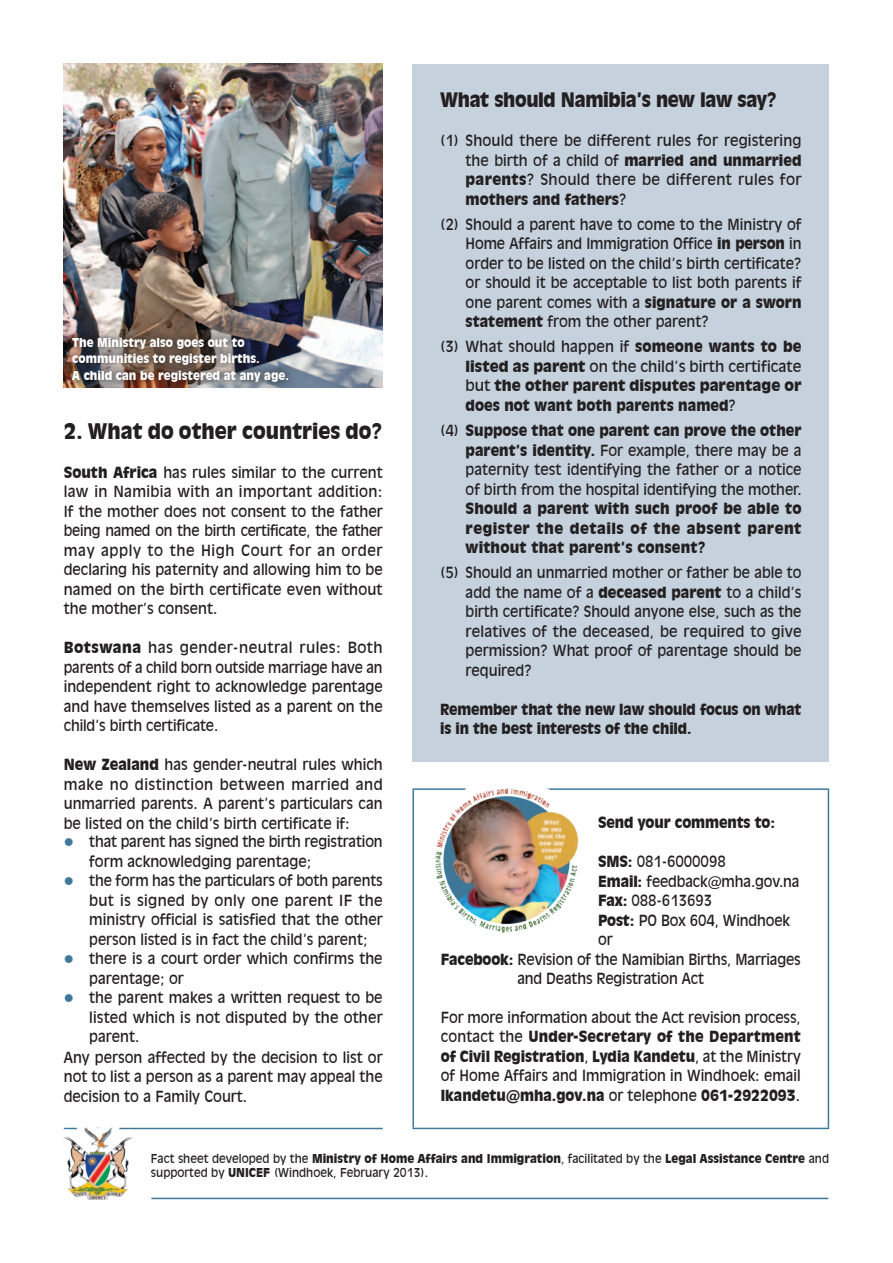
<style>
.page{position:relative;width:893px;height:1263px;background:#fff}
.page>*{position:absolute;margin:0;border:0;box-sizing:border-box;transform-origin:0 0}
.t1{font:900 21px "Incised 901 BT";color:#231f20;scale:.95 1}
.t2{font:900 19.5px "Incised 901 BT";letter-spacing:-.02em;color:#231f20;scale:.94 1}
.t3{font:15px/19.5px "Incised 901 BT";color:#231f20;text-align:justify;scale:.95 1}
.t4{font:15px/19.5px "Incised 901 BT";color:#231f20;text-align:justify;scale:.94 1}
.t5{font:900 15px/19.5px "Incised 901 BT";color:#231f20;text-align:justify;scale:.96 1}
.t6{font:15px/19.5px "Incised 901 BT";color:#231f20;text-align:justify}
.t7{font:900 15px/19.5px "Incised 901 BT";color:#231f20;scale:.93 1}
.t8{font:15px "Incised 901 BT";color:#231f20;scale:.96 1}
.t9{font:15px "Incised 901 BT";letter-spacing:.02em;color:#231f20}
.t10{font:900 15px "Incised 901 BT";color:#231f20;scale:.94 1}
.t11{font:12px/14.4px "Incised 901 BT";color:#231f20;scale:.95 1}
.t12{font:900 12px/16.5px "Incised 901 BT";color:#fff;scale:.95 1}
.s1{font-weight:900}
.s2{font-weight:400}
</style>
<div class="page">
<div style="left:412px;top:64px;width:417px;height:698px;background:#c5d1dd"></div>
<hr style="left:412px;top:788px;width:417px;height:2px;background:#3f7898">
<hr style="left:412px;top:790px;width:2px;height:338px;background:#3f7898">
<hr style="left:828px;top:790px;width:1px;height:338px;background:#3f7898">
<hr style="left:412px;top:1128px;width:417px;height:1px;background:#3f7898">
<div style="left:425px;top:778px;width:163px;height:165px;background:#fff"></div>
<img style="left:436px;top:788px;width:143px;height:144px">
<img style="left:64px;top:64px;width:319px;height:324px">
<img style="left:64px;top:328px;width:233px;height:60px">
<hr style="left:64px;top:1128px;width:319px;height:1px;background:#3f7898">
<div style="left:56px;top:1119px;width:83px;height:87px;background:#fff"></div>
<img style="left:64px;top:1127px;width:68px;height:72px">
<hr style="left:151px;top:1198px;width:677px;height:1px;background:#3f7898">
<p class="t12" style="left:72px;top:334px;width:230px">The Ministry also goes out to communities to register births.<br>A child can be registered at any age.</p>
<h1 class="t1" style="left:64px;top:418px;width:337px">2. What do other countries do?</h1>
<p class="t3" style="left:64px;top:462px;width:337px"><span class="s1">South Africa</span> has rules similar to the current law in Namibia with an important addition:<br>If the mother does not consent to the father being named on the birth certificate, the father may apply to the High Court for an order declaring his paternity and allowing him to be named on the birth certificate even without the mother’s consent.</p>
<p class="t6" style="left:64px;top:638px;width:320px"><span class="s1">Botswana</span> has gender-neutral rules: Both parents of a child born outside marriage have an independent right to acknowledge parentage and have themselves listed as a parent on the child’s birth certificate.</p>
<p class="t3" style="left:64px;top:755px;width:337px"><span class="s1">New Zealand</span> has gender-neutral rules which make no distinction between married and unmarried parents. A parent’s particulars can be listed on the child’s birth certificate if:</p>
<p class="t4" style="left:89px;top:832px;width:314px">that parent has signed the birth registration</p>
<p class="t3" style="left:89px;top:852px;width:235px">form acknowledging parentage;</p>
<p class="t4" style="left:89px;top:871px;width:314px">the form has the particulars of both parents</p>
<p class="t9" style="left:89px;top:891px;width:295px">but is signed by only one parent IF the</p>
<p class="t3" style="left:89px;top:910px;width:310px">ministry official is satisfied that the other</p>
<p class="t4" style="left:89px;top:930px;width:298px">person listed is in fact the child’s parent;</p>
<p class="t3" style="left:89px;top:949px;width:310px">there is a court order which confirms the</p>
<p class="t3" style="left:89px;top:969px;width:101px">parentage; or</p>
<p class="t3" style="left:89px;top:988px;width:310px">the parent makes a written request to be</p>
<p class="t8" style="left:89px;top:1008px;width:307px">listed which is not disputed by the other</p>
<p class="t3" style="left:89px;top:1027px;width:54px">parent.</p>
<p class="t3" style="left:64px;top:1047px;width:337px">Any person affected by the decision to list or</p>
<p class="t3" style="left:64px;top:1067px;width:337px">not to list a person as a parent may appeal the</p>
<p class="t3" style="left:64px;top:1086px;width:195px">decision to a Family Court.</p>
<h2 class="t2" style="left:440px;top:88px;width:360px">What should Namibia’s new law say?</h2>
<p class="t3" style="left:466px;top:131px;width:355px;text-indent:-26px">(1) Should there be different rules for registering the birth of a child of <span class="s1">married and unmarried parents</span>? Should there be different rules for <span class="s1">mothers and fathers</span>?</p>
<p class="t3" style="left:466px;top:215px;width:355px;text-indent:-26px">(2) Should a parent have to come to the Ministry of Home Affairs and Immigration Office <span class="s1">in person</span> in order to be listed on the child’s birth certificate? or should it be acceptable to list both parents if one parent comes with a <span class="s1">signature or a sworn statement</span> from the other parent?</p>
<p class="t5" style="left:466px;top:337px;width:351px;text-indent:-26px"><span class="s2">(3) What should happen if</span> someone wants to be listed as parent <span class="s2">on the child’s birth certificate but</span> the other parent disputes parentage or does not want both parents named<span class="s2">?</span></p>
<p class="t3" style="left:466px;top:421px;width:355px;text-indent:-26px">(4) <span class="s1">Suppose that one parent can prove the other parent’s identity.</span> For example, there may be a paternity test identifying the father or a notice of birth from the hospital identifying the mother.</p>
<p class="t5" style="left:466px;top:499px;width:351px">Should a parent with such proof be able to register the details of the absent parent without that parent’s consent?</p>
<p class="t3" style="left:466px;top:563px;width:355px;text-indent:-26px">(5) Should an unmarried mother or father be able to add the name of a <span class="s1">deceased parent</span> to a child’s birth certificate? Should anyone else, such as the relatives of the deceased, be required to give permission? What proof of parentage should be required?</p>
<p class="t7" style="left:440px;top:699px;width:390px">Remember that the new law should focus on what is in the best interests of the child.</p>
<p class="t10" style="left:598px;top:814px;width:190px">Send your comments to:</p>
<p class="t4" style="left:598px;top:852px;width:137px"><span class="s1">SMS:</span> 081-6000098</p>
<p class="t4" style="left:598px;top:871px;width:216px"><span class="s1">Email:</span> feedback@mha.gov.na</p>
<p class="t4" style="left:598px;top:891px;width:123px"><span class="s1">Fax:</span> 088-613693</p>
<p class="t4" style="left:598px;top:910px;width:206px"><span class="s1">Post:</span> PO Box 604, Windhoek</p>
<p class="t4" style="left:598px;top:930px;width:17px">or</p>
<p class="t4" style="left:441px;top:949px;width:384px"><span class="s1">Facebook:</span> Revision of the Namibian Births, Marriages</p>
<p class="t4" style="left:517px;top:969px;width:200px">and Deaths Registration Act</p>
<p class="t4" style="left:441px;top:1007px;width:384px">For more information about the Act revision process, contact the <span class="s1">Under-Secretary of the Department of Civil Registration</span>, <span class="s1">Lydia Kandetu</span>, at the Ministry of Home Affairs and Immigration in Windhoek: email <span class="s1">lkandetu@mha.gov.na</span> or telephone <span class="s1">061-2922093</span>.</p>
<p class="t11" style="left:151px;top:1151px;width:715px">Fact sheet developed by the <span class="s1">Ministry of Home Affairs and Immigration</span>, facilitated by the <span class="s1">Legal Assistance Centre</span> and supported by <span class="s1">UNICEF</span> (Windhoek, February 2013).</p>
</div>
